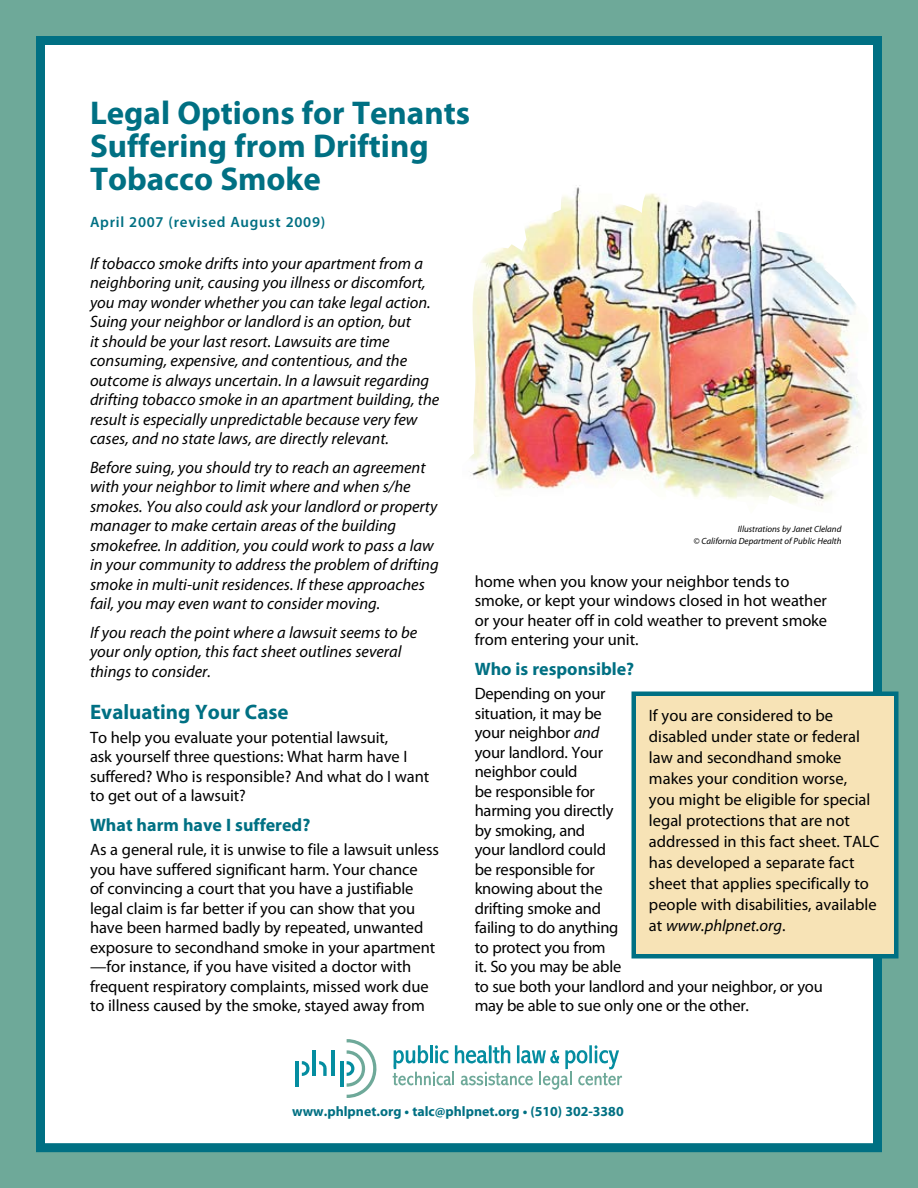
<style>
.page{position:relative;width:918px;height:1188px;background:#6ea999}
.page>*{position:absolute;margin:0;border:0;box-sizing:border-box;transform-origin:0 0}
.t1{font:700 33px/33px "Myriad Pro";color:#007083}
.t2{font:700 21px "Myriad Pro";color:#007083}
.t3{font:700 18px "Myriad Pro";color:#007083}
.t4{font:16.5px/19.5px "Myriad Pro";letter-spacing:-.005em;color:#000}
.t5{font:italic 16.5px/19.5px "Myriad Pro";color:#000}
.t6{font:600 15px "Myriad Pro";letter-spacing:.05em;color:#007083}
.t7{font:700 13.8px "Myriad Pro";color:#007083}
.t8{font:italic 9px/12px "Myriad Pro";color:#000;text-align:right}
.s1{font-style:italic}
</style>
<div class="page">
<div style="left:36px;top:36px;width:846px;height:1116px;background:#fff;border:9px solid #007083"></div>
<img style="left:469px;top:185px;width:391px;height:320px">
<div style="left:634px;top:694px;width:262px;height:262px;background:#f7e3b6"></div>
<div style="left:632px;top:692px;width:266px;height:266px;border:4px solid #007083"></div>
<hr style="left:313px;top:1051px;width:3px;height:25px;background:#048da0">
<hr style="left:332px;top:1051px;width:3px;height:25px;background:#048da0">
<hr style="left:296px;top:1061px;width:3px;height:26px;background:#048da0">
<svg style="left:302px;top:1061px;width:8px;height:15px"></svg>
<svg style="left:319px;top:1061px;width:8px;height:15px"></svg>
<hr style="left:340px;top:1061px;width:3px;height:26px;background:#048da0">
<svg style="left:347px;top:1039px;width:30px;height:59px"></svg>
<svg style="left:393px;top:1045px;width:229px;height:45px"></svg>
<h1 class="t1" style="left:90px;top:95px;width:382px">Legal Options for Tenants<br>Suffering from Drifting<br>Tobacco Smoke</h1>
<p class="t6" style="left:90px;top:213px;width:237px">April 2007 (revised August 2009)</p>
<p class="t5" style="left:90px;top:253px;width:351px">If tobacco smoke drifts into your apartment from a neighboring unit, causing you illness or discomfort, you may wonder whether you can take legal action.<br>Suing your neighbor or landlord is an option, but<br>it should be your last resort. Lawsuits are time consuming, expensive, and contentious, and the outcome is always uncertain. In a lawsuit regarding drifting tobacco smoke in an apartment building, the result is especially unpredictable because very few cases, and no state laws, are directly relevant.</p>
<p class="t5" style="left:90px;top:457px;width:350px">Before suing, you should try to reach an agreement with your neighbor to limit where and when s/he smokes. You also could ask your landlord or property manager to make certain areas of the building smokefree. In addition, you could work to pass a law in your community to address the problem of drifting smoke in multi-unit residences. If these approaches fail, you may even want to consider moving.</p>
<p class="t5" style="left:90px;top:622px;width:329px">If you reach the point where a lawsuit seems to be your only option, this fact sheet outlines several things to consider.</p>
<p class="t2" style="left:90px;top:698px;width:200px">Evaluating Your Case</p>
<p class="t4" style="left:90px;top:727px;width:341px">To help you evaluate your potential lawsuit,<br>ask yourself three questions: What harm have I suffered? Who is responsible? And what do I want to get out of a lawsuit?</p>
<p class="t3" style="left:90px;top:814px;width:222px">What harm have I suffered?</p>
<p class="t4" style="left:90px;top:840px;width:351px">As a general rule, it is unwise to file a lawsuit unless you have suffered significant harm. Your chance<br>of convincing a court that you have a justifiable legal claim is far better if you can show that you have been harmed badly by repeated, unwanted exposure to secondhand smoke in your apartment —for instance, if you have visited a doctor with frequent respiratory complaints, missed work due to illness caused by the smoke, stayed away from</p>
<p class="t8" style="left:694px;top:522px;width:149px">Illustrations by Janet Cleland<br>© California Department of Public Health</p>
<p class="t4" style="left:475px;top:571px;width:354px">home when you know your neighbor tends to smoke, or kept your windows closed in hot weather or your heater off in cold weather to prevent smoke from entering your unit.</p>
<p class="t3" style="left:475px;top:658px;width:161px">Who is responsible?</p>
<p class="t4" style="left:475px;top:684px;width:350px">Depending on your<br>situation, it may be<br>your neighbor <span class="s1">and<br></span>your landlord. Your<br>neighbor could<br>be responsible for<br>harming you directly<br>by smoking, and<br>your landlord could<br>be responsible for<br>knowing about the<br>drifting smoke and<br>failing to do anything<br>to protect you from<br>it. So you may be able<br>to sue both your landlord and your neighbor, or you may be able to sue only one or the other.</p>
<p class="t4" style="left:649px;top:705px;width:232px;line-height:21px">If you are considered to be disabled under state or federal law and secondhand smoke makes your condition worse,<br>you might be eligible for special legal protections that are not addressed in this fact sheet. TALC has developed a separate fact sheet that applies specifically to people with disabilities, available at <span class="s1">www.phlpnet.org</span>.</p>
<p class="t7" style="left:292px;top:1102px;width:333px">www.phlpnet.org • talc@phlpnet.org • (510) 302-3380</p>
</div>
